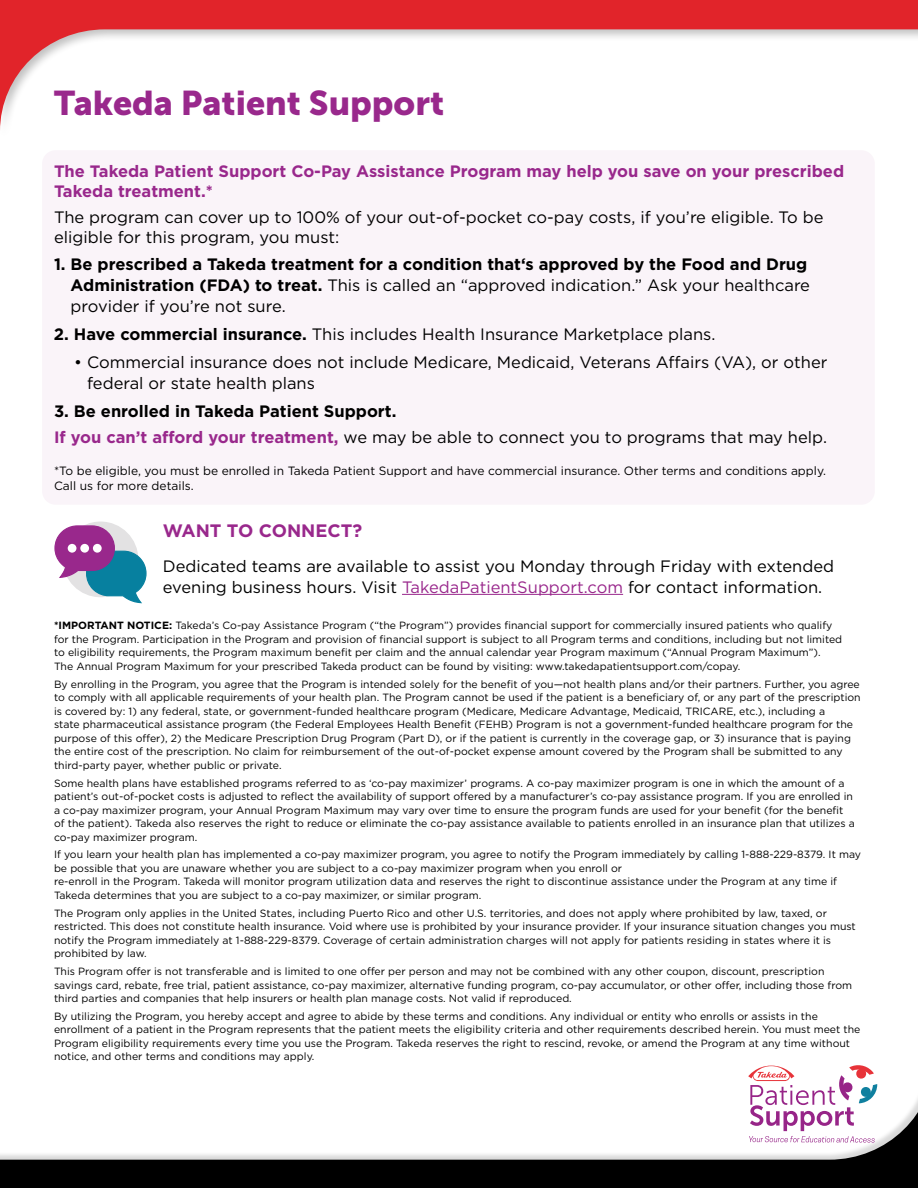
<style>
.page{position:relative;width:918px;height:1188px;background:#fff}
.page>*{position:absolute;margin:0;border:0;box-sizing:border-box;transform-origin:0 0}
.t1{font:34.05px "Museo Sans 900";color:#99288c}
.small_body{font:700 18px "Gotham";color:#99288c}
.small_body-2{font:16.5px/21px "Gotham";color:#000}
.small_body-3{font:700 16.5px/21px "Gotham";color:#000}
.small_body-4{font:700 16.5px/19.5px "Gotham";color:#99288c}
.small_body-5{font:12px/15px "Gotham";color:#000}
.small_body-6{font:10.5px/13.5px "Gotham";color:#000}
.s1{font-weight:400}
.s2{font-weight:700}
.s3{font-weight:700;color:#99288c}
.s4{color:#99288c}
</style>
<div class="page">
<svg style="left:0;top:1084px;width:918px;height:104px"></svg>
<div style="left:42px;top:150px;width:833px;height:355px;background:#faf4f9;border-radius:14px"></div>
<svg style="left:0;top:0;width:918px;height:129px"></svg>
<hr style="left:402px;top:594px;width:221px;height:1px;background:#99288c">
<svg style="left:54px;top:525px;width:93px;height:79px"></svg>
<div style="left:68px;top:544px;width:8px;height:9px;background:#fff;border-radius:50%"></div>
<div style="left:80px;top:544px;width:9px;height:9px;background:#fff;border-radius:50%"></div>
<div style="left:93px;top:544px;width:9px;height:9px;background:#fff;border-radius:50%"></div>
<svg style="left:747px;top:1065px;width:130px;height:78px"></svg>
<p class="t1" style="left:54px;top:84px;width:392px">Takeda Patient Support</p>
<p class="small_body-4" style="left:54px;top:162px;width:792px">The Takeda Patient Support Co-Pay Assistance Program may help you save on your prescribed<br>Takeda treatment.*</p>
<p class="small_body-2" style="left:54px;top:207px;width:771px;line-height:19.5px">The program can cover up to 100% of your out-of-pocket co-pay costs, if you’re eligible. To be eligible for this program, you must:</p>
<p class="small_body-3" style="left:71px;top:254px;width:741px;text-indent:-17px">1. Be prescribed a Takeda treatment for a condition that‘s approved by the Food and Drug<br>Administration (FDA) to treat. <span class="s1">This is called an “approved indication.” Ask your healthcare provider if you’re not sure.</span></p>
<p class="small_body-2" style="left:54px;top:324px;width:663px"><span class="s2">2. Have commercial insurance.</span> This includes Health Insurance Marketplace plans.</p>
<p class="small_body-2" style="left:87px;top:351px;width:742px;text-indent:-13px">• Commercial insurance does not include Medicare, Medicaid, Veterans Affairs (VA), or other federal or state health plans</p>
<p class="small_body-3" style="left:54px;top:400px;width:344px">3. Be enrolled in Takeda Patient Support.</p>
<p class="small_body-2" style="left:54px;top:426px;width:775px"><span class="s3">If you can’t afford your treatment,</span> we may be able to connect you to programs that may help.</p>
<p class="small_body-5" style="left:54px;top:463px;width:774px">*To be eligible, you must be enrolled in Takeda Patient Support and have commercial insurance. Other terms and conditions apply.<br>Call us for more details.</p>
<p class="small_body" style="left:163px;top:519px;width:201px">WANT TO CONNECT?</p>
<p class="small_body-2" style="left:163px;top:555px;width:673px">Dedicated teams are available to assist you Monday through Friday with extended evening business hours. Visit <span class="s4">TakedaPatientSupport.com</span> for contact information.</p>
<p class="small_body-6" style="left:54px;top:619px;width:790px"><span class="s2">*IMPORTANT NOTICE:</span> Takeda’s Co-pay Assistance Program (“the Program”) provides financial support for commercially insured patients who qualify for the Program. Participation in the Program and provision of financial support is subject to all Program terms and conditions, including but not limited to eligibility requirements, the Program maximum benefit per claim and the annual calendar year Program maximum (“Annual Program Maximum”).<br>The Annual Program Maximum for your prescribed Takeda product can be found by visiting: www.takedapatientsupport.com/copay.</p>
<p class="small_body-6" style="left:54px;top:677px;width:808px">By enrolling in the Program, you agree that the Program is intended solely for the benefit of you—not health plans and/or their partners. Further, you agree to comply with all applicable requirements of your health plan. The Program cannot be used if the patient is a beneficiary of, or any part of the prescription is covered by: 1) any federal, state, or government-funded healthcare program (Medicare, Medicare Advantage, Medicaid, TRICARE, etc.), including a<br>state pharmaceutical assistance program (the Federal Employees Health Benefit (FEHB) Program is not a government-funded healthcare program for the purpose of this offer), 2) the Medicare Prescription Drug Program (Part D), or if the patient is currently in the coverage gap, or 3) insurance that is paying the entire cost of the prescription. No claim for reimbursement of the out-of-pocket expense amount covered by the Program shall be submitted to any third-party payer, whether public or private.</p>
<p class="small_body-6" style="left:54px;top:776px;width:802px">Some health plans have established programs referred to as ‘co-pay maximizer’ programs. A co-pay maximizer program is one in which the amount of a patient’s out-of-pocket costs is adjusted to reflect the availability of support offered by a manufacturer’s co-pay assistance program. If you are enrolled in a co-pay maximizer program, your Annual Program Maximum may vary over time to ensure the program funds are used for your benefit (for the benefit of the patient). Takeda also reserves the right to reduce or eliminate the co-pay assistance available to patients enrolled in an insurance plan that utilizes a co-pay maximizer program.</p>
<p class="small_body-6" style="left:54px;top:848px;width:809px">If you learn your health plan has implemented a co-pay maximizer program, you agree to notify the Program immediately by calling 1-888-229-8379. It may be possible that you are unaware whether you are subject to a co-pay maximizer program when you enroll or<br>re-enroll in the Program. Takeda will monitor program utilization data and reserves the right to discontinue assistance under the Program at any time if Takeda determines that you are subject to a co-pay maximizer, or similar program.</p>
<p class="small_body-6" style="left:54px;top:906px;width:803px">The Program only applies in the United States, including Puerto Rico and other U.S. territories, and does not apply where prohibited by law, taxed, or restricted. This does not constitute health insurance. Void where use is prohibited by your insurance provider. If your insurance situation changes you must notify the Program immediately at 1-888-229-8379. Coverage of certain administration charges will not apply for patients residing in states where it is prohibited by law.</p>
<p class="small_body-6" style="left:54px;top:964px;width:800px">This Program offer is not transferable and is limited to one offer per person and may not be combined with any other coupon, discount, prescription savings card, rebate, free trial, patient assistance, co-pay maximizer, alternative funding program, co-pay accumulator, or other offer, including those from third parties and companies that help insurers or health plan manage costs. Not valid if reproduced.</p>
<p class="small_body-6" style="left:54px;top:1009px;width:808px">By utilizing the Program, you hereby accept and agree to abide by these terms and conditions. Any individual or entity who enrolls or assists in the enrollment of a patient in the Program represents that the patient meets the eligibility criteria and other requirements described herein. You must meet the Program eligibility requirements every time you use the Program. Takeda reserves the right to rescind, revoke, or amend the Program at any time without notice, and other terms and conditions may apply.</p>
</div>
